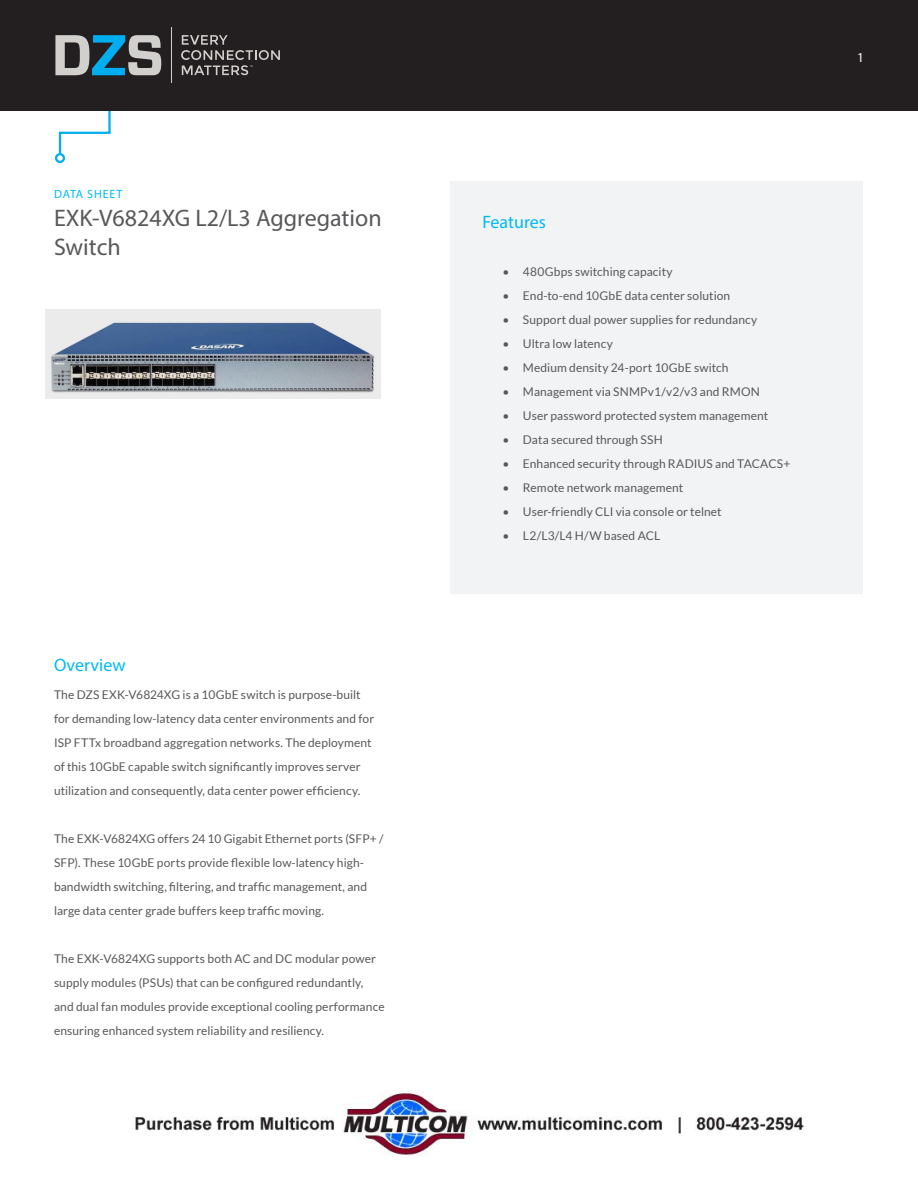
<style>
.page{position:relative;width:918px;height:1188px;background:#fff}
.page>*{position:absolute;margin:0;border:0;box-sizing:border-box;transform-origin:0 0}
.Product_Title{font:24px "Myriad Pro";color:#57585a}
.t1{font:18px "Myriad Pro";color:#00baf1}
.t2{font:13.5px "Myriad Pro";color:#fff}
.t3{font:12px/24px "Lato";letter-spacing:.01em;color:#57585a}
.Data_Sheet{font:12px "Myriad Pro";letter-spacing:.07em;color:#00baf1}
</style>
<div class="page">
<div style="left:450px;top:182px;width:413px;height:412px;background:#f2f3f4"></div>
<div style="left:55px;top:153px;width:10px;height:10px;border:2px solid #00aeef;border-radius:50%"></div>
<svg style="left:58px;top:110px;width:54px;height:45px"></svg>
<div style="left:0;top:0;width:918px;height:110px;background:#231f20"></div>
<svg style="left:55px;top:35px;width:106px;height:40px"></svg>
<svg style="left:181px;top:35px;width:99px;height:40px"></svg>
<hr style="left:171px;top:27px;width:1px;height:56px;background:#d2d0cd">
<img style="left:46px;top:310px;width:335px;height:88px">
<img style="left:135px;top:1091px;width:669px;height:65px">
<p class="Data_Sheet" style="left:54px;top:186px;width:70px">DATA SHEET</p>
<p class="Product_Title" style="left:54px;top:204px;width:329px">EXK-V6824XG L2/L3 Aggregation</p>
<p class="Product_Title" style="left:54px;top:232px;width:68px">Switch</p>
<h2 class="t1" style="left:54px;top:654px;width:73px">Overview</h2>
<p class="t3" style="left:54px;top:682px;width:322px">The DZS EXK-V6824XG is a 10GbE switch is purpose-built for demanding low-latency data center environments and for ISP FTTx broadband aggregation networks. The deployment of this 10GbE capable switch significantly improves server utilization and consequently, data center power efficiency.</p>
<p class="t3" style="left:54px;top:826px;width:331px">The EXK-V6824XG offers 24 10 Gigabit Ethernet ports (SFP+ / SFP). These 10GbE ports provide flexible low-latency high&shy;bandwidth switching, filtering, and traffic management, and large data center grade buffers keep traffic moving.</p>
<p class="t3" style="left:54px;top:946px;width:332px">The EXK-V6824XG supports both AC and DC modular power supply modules (PSUs) that can be configured redundantly, and dual fan modules provide exceptional cooling performance ensuring enhanced system reliability and resiliency.</p>
<h2 class="t1" style="left:482px;top:210px;width:65px">Features</h2>
<p class="t3" style="left:503px;top:259px;width:172px">• 480Gbps switching capacity</p>
<p class="t3" style="left:503px;top:283px;width:229px">• End-to-end 10GbE data center solution</p>
<p class="t3" style="left:503px;top:307px;width:256px">• Support dual power supplies for redundancy</p>
<p class="t3" style="left:503px;top:331px;width:112px">• Ultra low latency</p>
<p class="t3" style="left:503px;top:355px;width:227px">• Medium density 24-port 10GbE switch</p>
<p class="t3" style="left:503px;top:379px;width:259px">• Management via SNMPv1/v2/v3 and RMON</p>
<p class="t3" style="left:503px;top:403px;width:267px">• User password protected system management</p>
<p class="t3" style="left:503px;top:427px;width:162px">• Data secured through SSH</p>
<p class="t3" style="left:503px;top:451px;width:289px">• Enhanced security through RADIUS and TACACS+</p>
<p class="t3" style="left:503px;top:475px;width:182px">• Remote network management</p>
<p class="t3" style="left:503px;top:499px;width:221px">• User-friendly CLI via console or telnet</p>
<p class="t3" style="left:503px;top:523px;width:159px">• L2/L3/L4 H/W based ACL</p>
<p class="t2" style="left:857px;top:49px;width:8px">1</p>
</div>
